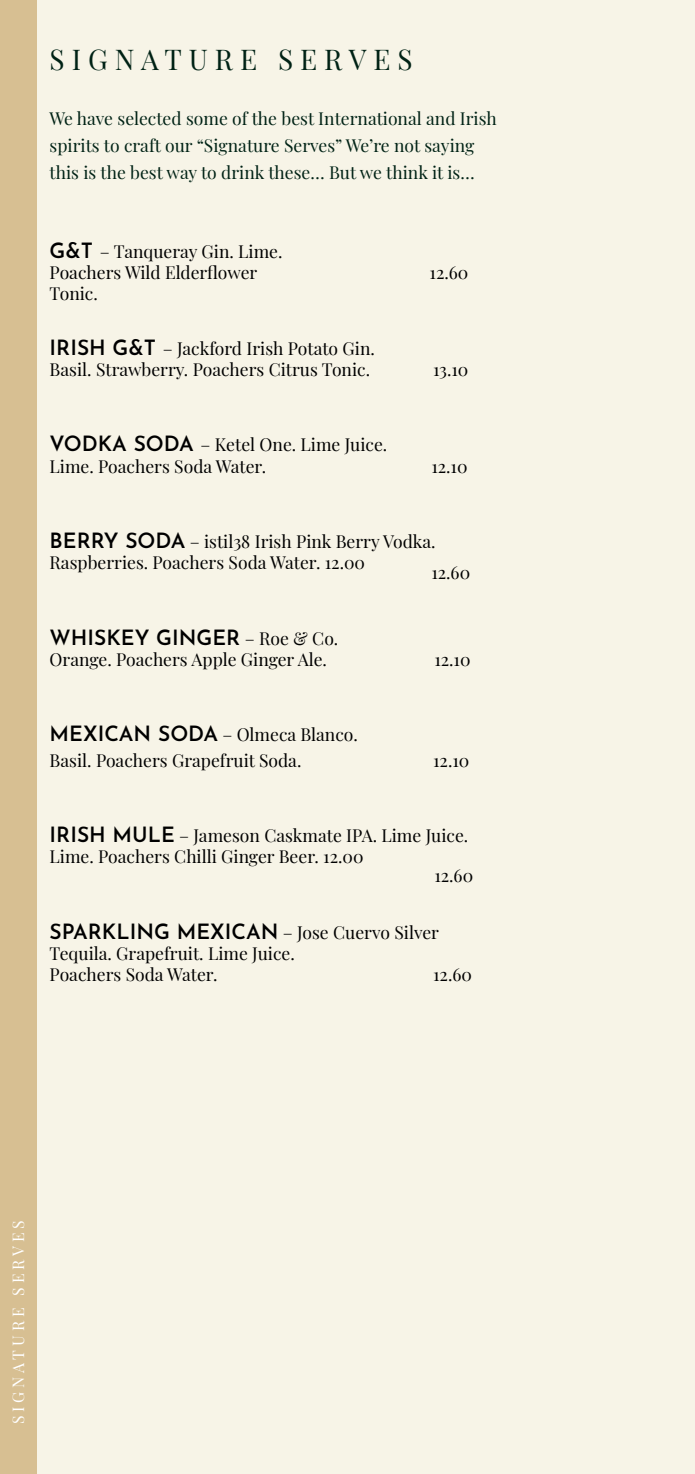
<style>
.page{position:relative;width:695px;height:1474px;background:#fff}
.page>*{position:absolute;margin:0;border:0;box-sizing:border-box;transform-origin:0 0}
.t1{font:28px "Playfair Display";letter-spacing:.25em;color:#002215}
.t2{font:600 21px "Josefin Sans";color:#000}
.t3{font:17.5px/21px "Playfair Display";color:#000}
.t4{font:17.5px/27.3px "Playfair Display";color:#002215}
.t5{font:15.75px "Playfair Display";letter-spacing:.25em;color:#fff}
.s1{font-family:"Josefin Sans";font-weight:600;font-size:21px}
.s2{font-family:"Playfair Display";font-weight:400;font-size:17.5px}
</style>
<div class="page">
<div style="left:545px;top:13px;width:149px;height:1448px;background:#f7f4e7"></div>
<div style="left:0;top:0;width:37px;height:1473px;background:#d7bf92"></div>
<h1 class="t1" style="left:50px;top:38px;width:364px">SIGNATURE SERVES</h1>
<p class="t4" style="left:50px;top:103px;width:448px">We have selected some of the best International and Irish spirits to craft our “Signature Serves” We’re not saying this is the best way to drink these… But we think it is…</p>
<p class="t3" style="left:50px;top:240px;width:234px"><span class="s1">G&amp;T</span> – Tanqueray Gin. Lime.<br>Poachers Wild Elderflower<br>Tonic.</p>
<p class="t3" style="left:50px;top:336px;width:327px"><span class="s1">IRISH G&amp;T</span> – Jackford Irish Potato Gin.<br>Basil. Strawberry. Poachers Citrus Tonic.</p>
<p class="t3" style="left:50px;top:433px;width:339px"><span class="s1">VODKA SODA</span> – Ketel One. Lime Juice.<br>Lime. Poachers Soda Water.</p>
<p class="t3" style="left:429px;top:261px;width:40px">12.60</p>
<p class="t3" style="left:433px;top:357px;width:37px">13.10</p>
<p class="t3" style="left:431px;top:454px;width:38px">12.10</p>
<p class="t3" style="left:50px;top:529px;width:387px"><span class="s1">BERRY SODA</span> – istil38 Irish Pink Berry Vodka.<br>Raspberries. Poachers Soda Water. 12.00</p>
<p class="t3" style="left:431px;top:560px;width:40px">12.60</p>
<p class="t2" style="left:50px;top:619px;width:290px">WHISKEY GINGER <span class="s2">– Roe &amp; Co.</span></p>
<p class="t3" style="left:50px;top:647px;width:279px">Orange. Poachers Apple Ginger Ale.</p>
<p class="t3" style="left:434px;top:647px;width:38px">12.10</p>
<p class="t3" style="left:50px;top:721px;width:310px;line-height:25.2px"><span class="s1">MEXICAN SODA</span> – Olmeca Blanco.<br>Basil. Poachers Grapefruit Soda.</p>
<p class="t3" style="left:433px;top:748px;width:38px">12.10</p>
<p class="t3" style="left:50px;top:823px;width:420px"><span class="s1">IRISH MULE</span> – Jameson Caskmate IPA. Lime Juice.<br>Lime. Poachers Chilli Ginger Beer. 12.00</p>
<p class="t3" style="left:434px;top:864px;width:40px">12.60</p>
<p class="t3" style="left:50px;top:920px;width:391px"><span class="s1">SPARKLING MEXICAN</span> – Jose Cuervo Silver<br>Tequila. Grapefruit. Lime Juice.<br>Poachers Soda Water.</p>
<p class="t3" style="left:433px;top:962px;width:40px">12.60</p>
<p class="t5" style="left:6px;top:1424px;width:206px;rotate:-90deg">SIGNATURE SERVES</p>
</div>
